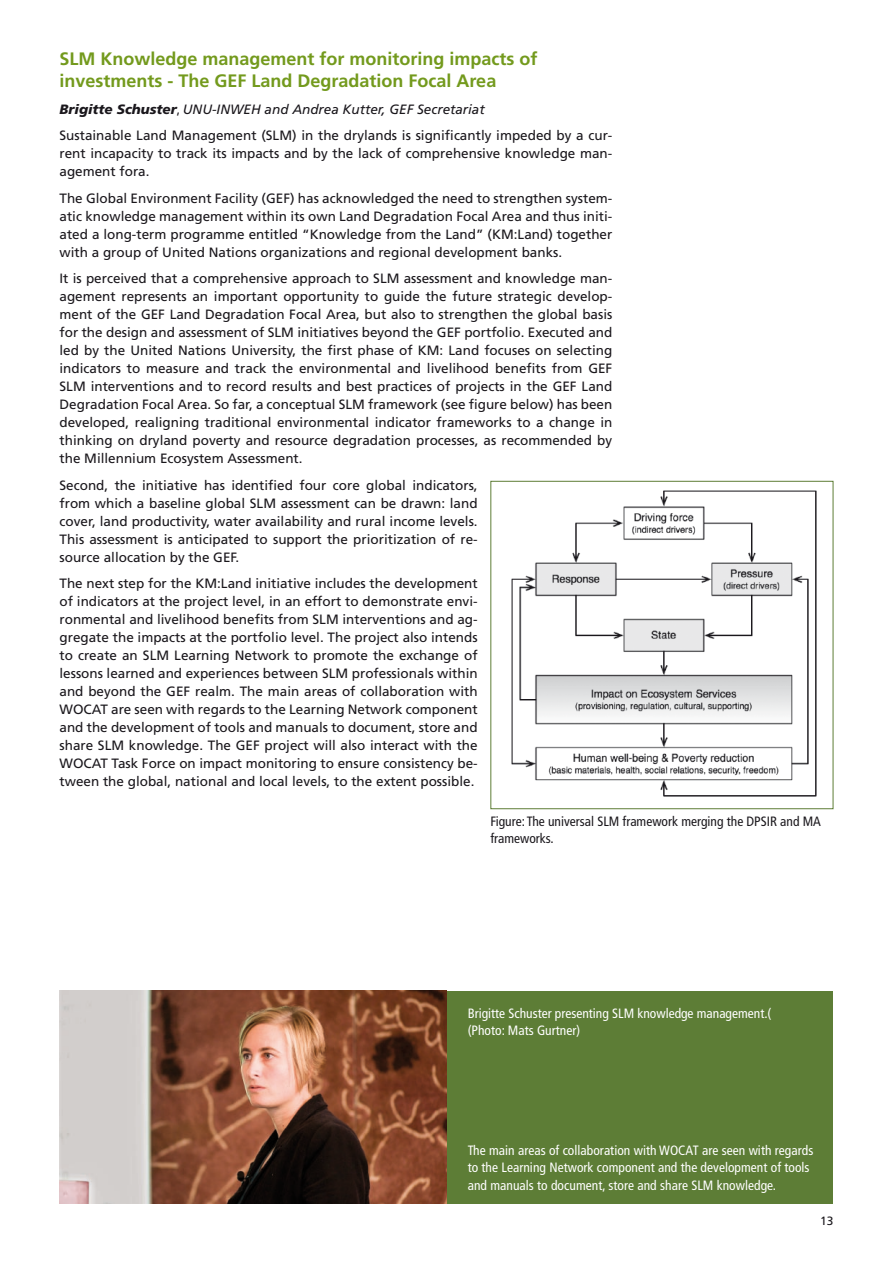
<style>
.page{position:relative;width:893px;height:1263px;background:#fff}
.page>*{position:absolute;margin:0;border:0;box-sizing:border-box;transform-origin:0 0}
.t1{font:700 18px/22.5px "Frutiger";color:#739a1d}
.t2{font:13.5px/18px "Frutiger";color:#1a171c;text-align:justify}
.t3{font:condensed 13.5px/17.2px "Frutiger";letter-spacing:.005em;color:#fff}
.t4{font:condensed 13.5px/17.2px "Frutiger";color:#1a171c}
.t5{font:12px "Frutiger";color:#1a171c}
.s1{font-weight:900;font-style:italic}
.s2{font-stretch:condensed}
.s3{font-style:italic}
</style>
<div class="page">
<div style="left:446px;top:991px;width:387px;height:212px;background:#5d7d36"></div>
<img style="left:60px;top:991px;width:386px;height:212px">
<img style="left:511px;top:490px;width:306px;height:307px">
<div style="left:490px;top:481px;width:343px;height:328px;border:1px solid #5d7d36"></div>
<h1 class="t1" style="left:60px;top:47px;width:480px">SLM Knowledge management for monitoring impacts of investments - The GEF Land Degradation Focal Area</h1>
<p class="t2" style="left:60px;top:96px;width:554px;line-height:26.5px"><span class="s1">Brigitte Schuster</span><span class="s2">,</span> <span class="s3">UNU-INWEH and Andrea Kutter, GEF Secretariat<br></span>Sustainable Land Management (SLM) in the drylands is significantly impeded by a cur-</p>
<p class="t2" style="left:60px;top:144px;width:554px">rent incapacity to track its impacts and by the lack of comprehensive knowledge man&shy;agement fora.</p>
<p class="t2" style="left:60px;top:189px;width:554px">The Global Environment Facility (GEF) has acknowledged the need to strengthen system&shy;atic knowledge management within its own Land Degradation Focal Area and thus initi&shy;ated a long-term programme entitled “Knowledge from the Land” (KM:Land) together with a group of United Nations organizations and regional development banks.</p>
<p class="t2" style="left:60px;top:269px;width:554px">It is perceived that a comprehensive approach to SLM assessment and knowledge man&shy;agement represents an important opportunity to guide the future strategic develop&shy;ment of the GEF Land Degradation Focal Area, but also to strengthen the global basis for the design and assessment of SLM initiatives beyond the GEF portfolio. Executed and led by the United Nations University, the first phase of KM: Land focuses on selecting indicators to measure and track the environmental and livelihood benefits from GEF SLM interventions and to record results and best practices of projects in the GEF Land Degradation Focal Area. So far, a conceptual SLM framework (see figure below) has been developed, realigning traditional environmental indicator frameworks to a change in thinking on dryland poverty and resource degradation processes, as recommended by the Millennium Ecosystem Assessment.</p>
<p class="t2" style="left:60px;top:476px;width:420px">Second, the initiative has identified four core global indicators, from which a baseline global SLM assessment can be drawn: land cover, land productivity, water availability and rural income levels.<br>This assessment is anticipated to support the prioritization of re&shy;source allocation by the GEF.</p>
<p class="t2" style="left:60px;top:574px;width:420px">The next step for the KM:Land initiative includes the development of indicators at the project level, in an effort to demonstrate envi&shy;ronmental and livelihood benefits from SLM interventions and ag&shy;gregate the impacts at the portfolio level. The project also intends to create an SLM Learning Network to promote the exchange of lessons learned and experiences between SLM professionals within and beyond the GEF realm. The main areas of collaboration with WOCAT are seen with regards to the Learning Network component and the development of tools and manuals to document, store and share SLM knowledge. The GEF project will also interact with the WOCAT Task Force on impact monitoring to ensure consistency be&shy;tween the global, national and local levels, to the extent possible.</p>
<p class="t4" style="left:490px;top:812px;width:332px">Figure: The universal SLM framework merging the DPSIR and MA frameworks.</p>
<p class="t3" style="left:468px;top:1005px;width:305px">Brigitte Schuster presenting SLM knowledge management.( (Photo: Mats Gurtner)</p>
<p class="t3" style="left:468px;top:1142px;width:347px">The main areas of collaboration with WOCAT are seen with regards to the Learning Network component and the development of tools and manuals to document, store and share SLM knowledge.</p>
<p class="t5" style="left:820px;top:1214px;width:15px">13</p>
</div>
